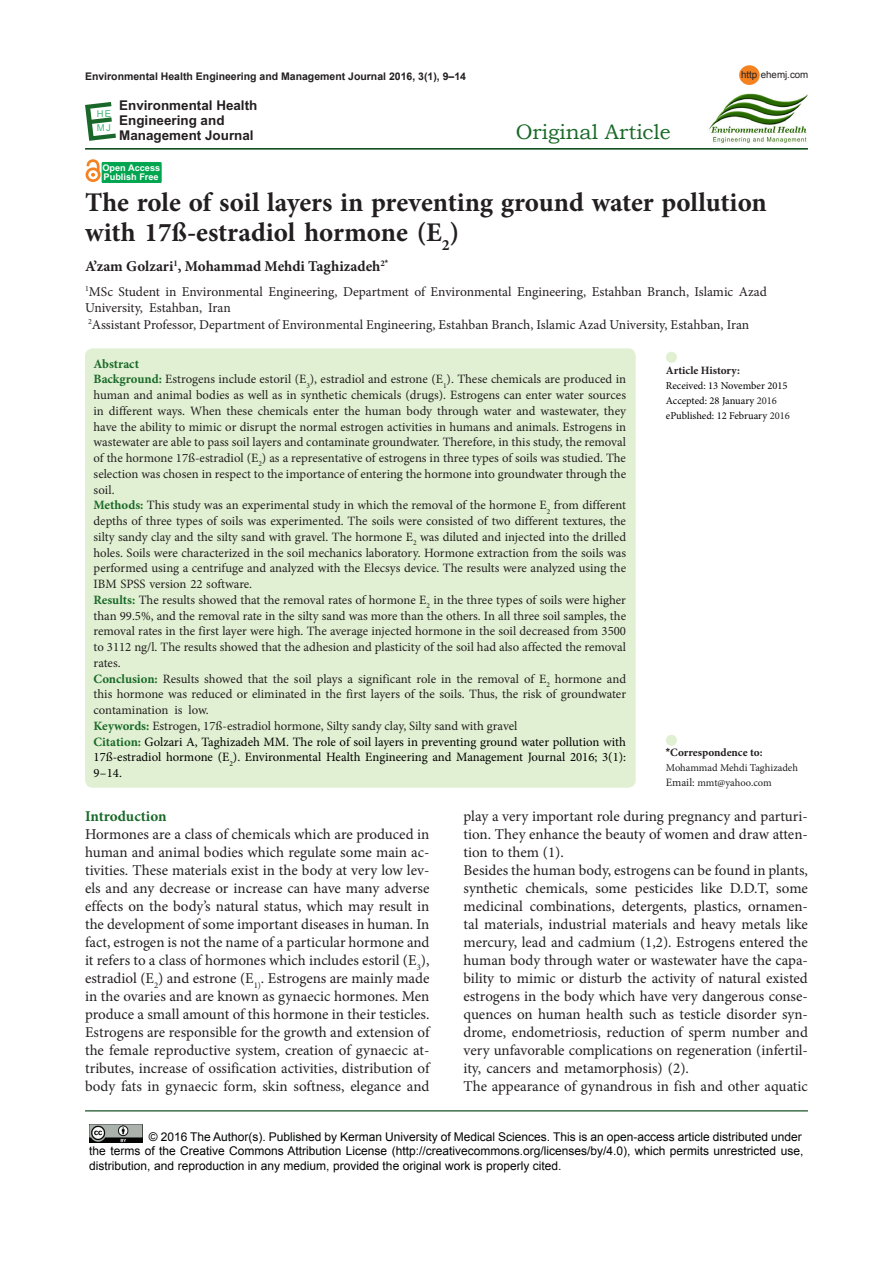
<style>
.page{position:relative;width:893px;height:1263px;background:#fff}
.page>*{position:absolute;margin:0;border:0;box-sizing:border-box;transform-origin:0 0}
.Default{font:700 27px/30px "Minion Pro";color:#231f20}
.t1{font:21px "Bookman Old Style";color:#196928}
.t2{font:15px/18px "Minion Pro";color:#231f20;text-align:justify}
.Default-2{font:700 15px "Minion Pro";color:#231f20}
.t3{font:700 15px "Minion Pro";letter-spacing:-.005em;color:#196928}
.Default-3{font:13.5px/16.5px "Minion Pro";color:#231f20}
.t4{font:700 13.5px/15px "Arial";color:#231f20}
.Default-4{font:12.75px/15.8px "Minion Pro";letter-spacing:-.005em;color:#231f20;text-align:justify}
.Default-5{font:12.75px/15.8px "Minion Pro";color:#000;text-align:justify}
.Default-6{font:700 12.75px "Minion Pro";color:#196928}
.t5{font:12px/14.4px "Arial";color:#010202}
.t6{font:700 11.25px "Minion Pro";color:#231f20}
.t7{font:10.5px "Minion Pro";color:#000}
.t8{font:700 10.5px "Arial";color:#231f20}
.t9{font:10.5px "Minion Pro";color:#231f20}
.t10{font:9.75px "Arial";color:#231f20}
.t11{font:9.45px/14.5px "Arial";color:#41b977}
.t12{font:700 9.15px/9px "Arial";color:#fff}
.s1{font-weight:700;color:#196928}
.s2{font-family:"Arial"}
.s3{color:#231f20}
.s4{font-size:11.25px}
</style>
<div class="page">
<hr style="left:85px;top:148px;width:723px;height:2px;background:#00410f">
<div style="left:85px;top:348px;width:551px;height:440px;background:#e1f0d2;border-radius:8px"></div>
<div style="left:666px;top:735px;width:11px;height:11px;background:#e1f0d2;border-radius:50%"></div>
<div style="left:666px;top:352px;width:11px;height:11px;background:#e1f0d2;border-radius:50%"></div>
<hr style="left:85px;top:1110px;width:723px;height:1px;background:#00410f">
<svg style="left:85px;top:102px;width:31px;height:39px"></svg>
<img style="left:89px;top:1124px;width:54px;height:19px">
<div style="left:739px;top:65px;width:21px;height:20px;background:#f58220;border-radius:50%"></div>
<div style="left:102px;top:162px;width:59px;height:21px;background:#00a54f"></div>
<div style="left:102px;top:162px;width:59px;height:21px;border:1px solid #00a54f"></div>
<div style="left:86px;top:167px;width:15px;height:15px;border:3px solid #f58220;border-radius:50%"></div>
<svg style="left:85px;top:161px;width:16px;height:16px"></svg>
<img style="left:708px;top:94px;width:100px;height:49px">
<p class="t8" style="left:85px;top:69px;width:383px">Environmental Health Engineering and Management Journal 2016, 3(1), 9–14</p>
<p class="t11" style="left:97px;top:106px;width:16px">HE<br>MJ</p>
<p class="t4" style="left:119px;top:98px;width:140px">Environmental Health<br>Engineering and<br>Management Journal</p>
<p class="t12" style="left:102px;top:164px;width:59px">Open Access<br>Publish Free</p>
<p class="t1" style="left:516px;top:118px;width:156px">Original Article</p>
<p class="t10" style="left:741px;top:69px;width:69px">http ehemj.com</p>
<p class="Default" style="left:85px;top:187px;width:683px">The role of soil layers in preventing ground water pollution with 17ß-estradiol hormone (E<sub>2</sub>)</p>
<p class="Default-2" style="left:85px;top:255px;width:305px">A’zam Golzari<sup>1</sup>, Mohammad Mehdi Taghizadeh<sup>2</sup><sup>*</sup></p>
<p class="Default-3" style="left:85px;top:283px;width:683px"><sup>1</sup>MSc Student in Environmental Engineering, Department of Environmental Engineering, Estahban Branch, Islamic Azad<br>University, Estahban, Iran</p>
<p class="Default-3" style="left:88px;top:316px;width:663px"><sup>2</sup>Assistant Professor, Department of Environmental Engineering, Estahban Branch, Islamic Azad University, Estahban, Iran</p>
<p class="Default-6" style="left:94px;top:355px;width:47px">Abstract</p>
<p class="Default-4" style="left:94px;top:371px;width:534px"><span class="s1">Background:</span> Estrogens include estoril (E<sub>3</sub>), estradiol and estrone (E<sub>1</sub>). These chemicals are produced in human and animal bodies as well as in synthetic chemicals (drugs). Estrogens can enter water sources in different ways. When these chemicals enter the human body through water and wastewater, they have the ability to mimic or disrupt the normal estrogen activities in humans and animals. Estrogens in wastewater are able to pass soil layers and contaminate groundwater. Therefore, in this study, the removal of the hormone 17ß-estradiol (E<sub>2</sub>) as a representative of estrogens in three types of soils was studied. The selection was chosen in respect to the importance of entering the hormone into groundwater through the soil.</p>
<p class="Default-4" style="left:94px;top:497px;width:534px"><span class="s1">Methods:</span> This study was an experimental study in which the removal of the hormone E<sub>2</sub> from different depths of three types of soils was experimented. The soils were consisted of two different textures, the silty sandy clay and the silty sand with gravel. The hormone E<sub>2</sub> was diluted and injected into the drilled holes. Soils were characterized in the soil mechanics laboratory. Hormone extraction from the soils was performed using a centrifuge and analyzed with the Elecsys device. The results were analyzed using the IBM SPSS version 22 software.</p>
<p class="Default-4" style="left:94px;top:592px;width:534px"><span class="s1">Results:</span> The results showed that the removal rates of hormone E<sub>2</sub> in the three types of soils were higher than 99.5%, and the removal rate in the silty sand was more than the others. In all three soil samples, the removal rates in the first layer were high. The average injected hormone in the soil decreased from 3500 to 3112 ng/l. The results showed that the adhesion and plasticity of the soil had also affected the removal rates.</p>
<p class="Default-4" style="left:94px;top:671px;width:534px"><span class="s1">Conclusion:</span> Results showed that the soil plays a significant role in the removal of E<sub>2</sub> hormone and this hormone was reduced or eliminated in the first layers of the soils. Thus, the risk of groundwater contamination is low.</p>
<p class="Default-4" style="left:94px;top:718px;width:425px"><span class="s1">Keywords:</span> Estrogen, 17ß-estradiol hormone, Silty sandy clay, Silty sand with gravel</p>
<p class="Default-5" style="left:94px;top:734px;width:534px"><span class="s1">Citation:</span> Golzari A, Taghizadeh MM. The role of soil layers in preventing ground water pollution with 17ß-estradiol hormone (E<sub>2</sub>). Environmental Health Engineering and Management Journal 2016; 3(1):<br>9–14.</p>
<p class="t6" style="left:666px;top:744px;width:98px"><span class="s2">*</span>Correspondence to:</p>
<p class="t6" style="left:666px;top:362px;width:76px">Article History:</p>
<p class="t7" style="left:666px;top:378px;width:123px">Received: 13 November 2015</p>
<p class="t7" style="left:666px;top:393px;width:113px">Accepted: 28 January <span class="s3">2016</span></p>
<p class="t7" style="left:666px;top:408px;width:125px">ePublished: 12 February <span class="s3">2016</span></p>
<p class="t9" style="left:666px;top:760px;width:134px">Mohammad Mehdi Taghizadeh</p>
<p class="t9" style="left:666px;top:775px;width:107px"><span class="s4">Email:</span> mmt@yahoo.com</p>
<p class="t3" style="left:85px;top:806px;width:83px">Introduction</p>
<p class="t2" style="left:85px;top:825px;width:346px">Hormones are a class of chemicals which are produced in human and animal bodies which regulate some main ac&shy;tivities. These materials exist in the body at very low lev&shy;els and any decrease or increase can have many adverse effects on the body’s natural status, which may result in the development of some important diseases in human. In fact, estrogen is not the name of a particular hormone and it refers to a class of hormones which includes estoril (E<sub>3</sub>), estradiol (E<sub>2</sub>) and estrone (E<sub>1)</sub>. Estrogens are mainly made in the ovaries and are known as gynaecic hormones. Men produce a small amount of this hormone in their testicles.<br>Estrogens are responsible for the growth and extension of the female reproductive system, creation of gynaecic at&shy;tributes, increase of ossification activities, distribution of body fats in gynaecic form, skin softness, elegance and</p>
<p class="t2" style="left:463px;top:807px;width:346px">play a very important role during pregnancy and parturi&shy;tion. They enhance the beauty of women and draw atten&shy;tion to them (1).</p>
<p class="t2" style="left:463px;top:861px;width:346px">Besides the human body, estrogens can be found in plants, synthetic chemicals, some pesticides like D.D.T, some medicinal combinations, detergents, plastics, ornamen&shy;tal materials, industrial materials and heavy metals like mercury, lead and cadmium (1,2). Estrogens entered the human body through water or wastewater have the capa&shy;bility to mimic or disturb the activity of natural existed estrogens in the body which have very dangerous conse&shy;quences on human health such as testicle disorder syn&shy;drome, endometriosis, reduction of sperm number and very unfavorable complications on regeneration (infertil&shy;ity, cancers and metamorphosis) (2).</p>
<p class="t2" style="left:463px;top:1077px;width:346px">The appearance of gynandrous in fish and other aquatic</p>
<p class="t5" style="left:89px;top:1129px;width:715px;text-indent:60px">© 2016 The Author(s). Published by Kerman University of Medical Sciences. This is an open-access article distributed under the terms of the Creative Commons Attribution License (http://creativecommons.org/licenses/by/4.0), which permits unrestricted use, distribution, and reproduction in any medium, provided the original work is properly cited.</p>
</div>
